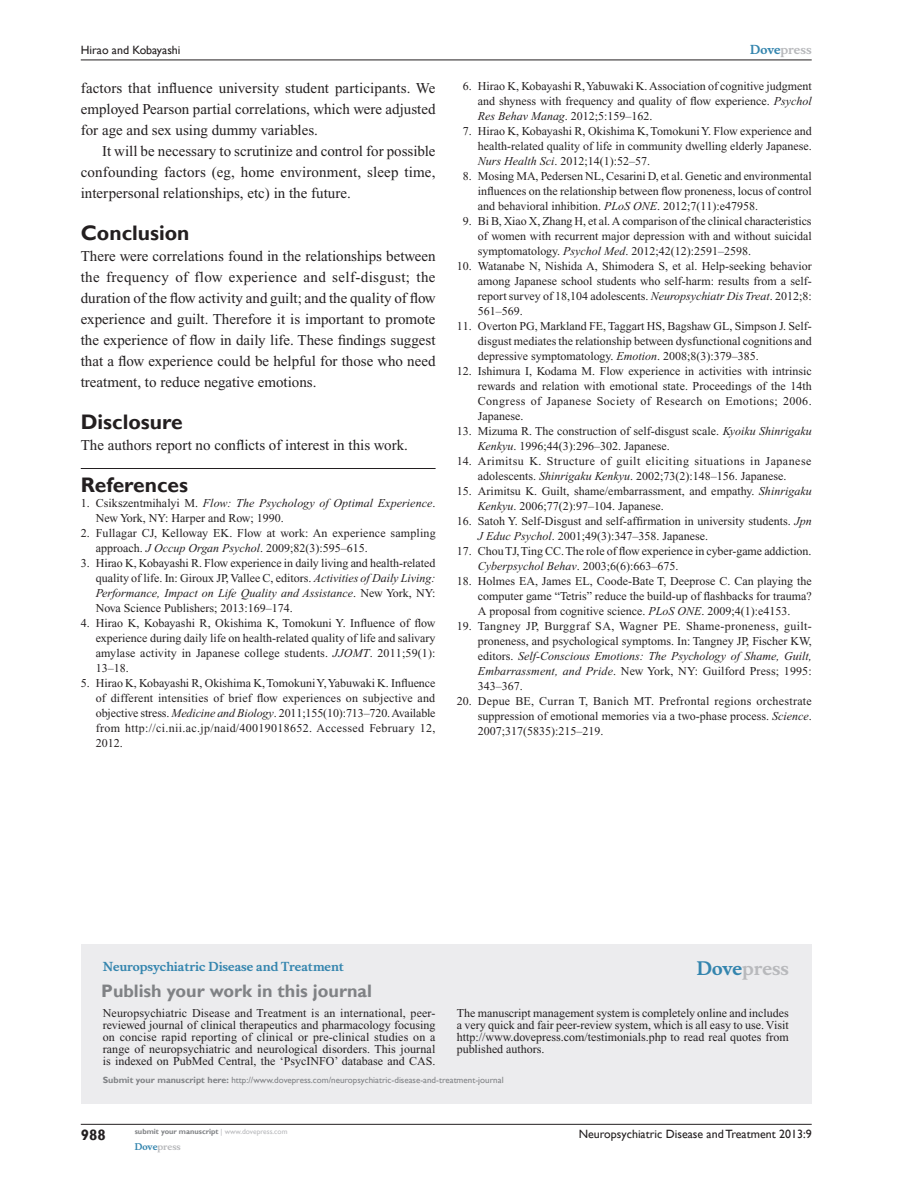
<style>
.page{position:relative;width:918px;height:1188px;background:#fff}
.page>*{position:absolute;margin:0;border:0;box-sizing:border-box;transform-origin:0 0}
.RefH{font:700 21px "Gill Sans";color:#231f20}
.PromBx-H1{font:700 18px "Gill Sans";color:#808285}
.PromBx-Brand{font:700 18px "Musee";color:#b8b9bc}
.TxF{font:15px/21px "Times New Roman";color:#231f20;text-align:justify}
.Tx{font:15px/21px "Times New Roman";color:#231f20;text-align:justify}
.t1{font:700 15px "Gill Sans";color:#231f20}
.RefNL2{font:12px/15px "Times New Roman";color:#231f20;text-align:justify}
.RefNL1{font:12px/15px "Times New Roman";letter-spacing:.01em;color:#231f20;text-align:justify}
.PromBx-Tx{font:12px/12px "Times New Roman";color:#231f20;text-align:justify}
.RefNL2-2{font:12px/15px "Times New Roman";letter-spacing:.04em;color:#231f20;text-align:center}
.t2{font:12px "Gill Sans";color:#231f20}
.PromBx-JrnlName{font:700 12px "Musee";color:#3485ae}
.t3{font:700 12px "Musee";color:#b8b9bc}
.PromBx-SubmitMssWebA{font:9px "Gill Sans";color:#808285}
.t4{font:700 9px "Musee";color:#b8b9bc}
.t5{font:700 7.5px "Gill Sans";color:#808285}
.s1{font-style:italic}
.s2{color:#3485ae}
.s3{font-weight:700}
.s4{font-weight:400;color:#b8b9bc}
</style>
<div class="page">
<div style="left:81px;top:944px;width:731px;height:159px;background:#ececee"></div>
<hr style="left:81px;top:468px;width:355px;height:1px;background:#231f20">
<hr style="left:81px;top:1124px;width:731px;height:1px;background:#231f20">
<hr style="left:81px;top:60px;width:731px;height:1px;background:#231f20">
<p class="t2" style="left:81px;top:43px;width:101px">Hirao and Kobayashi</p>
<p class="Tx" style="left:81px;top:77px;width:356px">factors that influence university student participants. We employed Pearson partial correlations, which were adjusted for age and sex using dummy variables.</p>
<p class="Tx" style="left:81px;top:140px;width:356px;text-indent:21px">It will be necessary to scrutinize and control for possible confounding factors (eg, home environment, sleep time, interpersonal relationships, etc) in the future.</p>
<h1 class="RefH" style="left:81px;top:220px;width:110px">Conclusion</h1>
<p class="TxF" style="left:81px;top:245px;width:357px">There were correlations found in the relationships between the frequency of flow experience and self-disgust; the duration of the flow activity and guilt; and the quality of flow experience and guilt. Therefore it is important to promote the experience of flow in daily life. These findings suggest that a flow experience could be helpful for those who need treatment, to reduce negative emotions.</p>
<h1 class="RefH" style="left:81px;top:409px;width:103px">Disclosure</h1>
<p class="TxF" style="left:81px;top:434px;width:329px">The authors report no conflicts of interest in this work.</p>
<p class="RefH" style="left:81px;top:472px;width:109px">References</p>
<p class="RefNL1" style="left:96px;top:495px;width:341px;text-indent:-15px">1. Csikszentmihalyi M. <span class="s1">Flow: The Psychology of Optimal Experience</span>.<br>New York, NY: Harper and Row; 1990.</p>
<p class="RefNL1" style="left:96px;top:525px;width:341px;text-indent:-15px">2. Fullagar CJ, Kelloway EK. Flow at work: An experience sampling approach. <span class="s1">J Occup Organ Psychol</span>. 2009;82(3):595–615.</p>
<p class="RefNL1" style="left:96px;top:555px;width:341px;text-indent:-15px">3. Hirao K, Kobayashi R. Flow experience in daily living and health-related quality of life. In: Giroux JP, Vallee C, editors. <span class="s1">Activities of Daily Living:<br>Performance, Impact on Life Quality and Assistance</span>. New York, NY:<br>Nova Science Publishers; 2013:169–174.</p>
<p class="RefNL1" style="left:96px;top:615px;width:341px;text-indent:-15px">4. Hirao K, Kobayashi R, Okishima K, Tomokuni Y. Influence of flow experience during daily life on health-related quality of life and salivary amylase activity in Japanese college students. <span class="s1">JJOMT</span>. 2011;59(1):<br>13–18.</p>
<p class="RefNL1" style="left:96px;top:675px;width:341px;text-indent:-15px">5. Hirao K, Kobayashi R, Okishima K, Tomokuni Y, Yabuwaki K. Influence of different intensities of brief flow experiences on subjective and objective stress. <span class="s1">Medicine and Biology</span>. 2011;155(10):713–720. Available from http://ci.nii.ac.jp/naid/40019018652. Accessed February 12, 2012.</p>
<p class="t3" style="left:750px;top:43px;width:63px"><span class="s2">Dove</span>press</p>
<p class="RefNL2" style="left:478px;top:79px;width:335px;text-indent:-15px">6. Hirao K, Kobayashi R, Yabuwaki K. Association of cognitive judgment and shyness with frequency and quality of flow experience. <span class="s1">Psychol Res Behav Manag</span>. 2012;5:159–162.</p>
<p class="RefNL2" style="left:478px;top:124px;width:335px;text-indent:-15px">7. Hirao K, Kobayashi R, Okishima K, Tomokuni Y. Flow experience and health-related quality of life in community dwelling elderly Japanese.<br><span class="s1">Nurs Health Sci</span>. 2012;14(1):52–57.</p>
<p class="RefNL2" style="left:478px;top:169px;width:335px;text-indent:-15px">8. Mosing MA, Pedersen NL, Cesarini D, et al. Genetic and environmental influences on the relationship between flow proneness, locus of control and behavioral inhibition. <span class="s1">PLoS ONE</span>. 2012;7(11):e47958.</p>
<p class="RefNL2" style="left:478px;top:214px;width:335px;text-indent:-15px">9. Bi B, Xiao X, Zhang H, et al. A comparison of the clinical characteristics of women with recurrent major depression with and without suicidal symptomatology. <span class="s1">Psychol Med</span>. 2012;42(12):2591–2598.</p>
<p class="RefNL2" style="left:478px;top:259px;width:335px;text-indent:-21px">10. Watanabe N, Nishida A, Shimodera S, et al. Help-seeking behavior among Japanese school students who self-harm: results from a self&shy;report survey of 18,104 adolescents. <span class="s1">Neuropsychiatr Dis Treat</span>. 2012;8:<br>561–569.</p>
<p class="RefNL2" style="left:478px;top:319px;width:335px;text-indent:-21px">11. Overton PG, Markland FE, Taggart HS, Bagshaw GL, Simpson J. Self&shy;disgust mediates the relationship between dysfunctional cognitions and depressive symptomatology. <span class="s1">Emotion</span>. 2008;8(3):379–385.</p>
<p class="RefNL2" style="left:478px;top:364px;width:335px;text-indent:-21px">12. Ishimura I, Kodama M. Flow experience in activities with intrinsic rewards and relation with emotional state. Proceedings of the 14th Congress of Japanese Society of Research on Emotions; 2006.<br>Japanese.</p>
<p class="RefNL2" style="left:478px;top:424px;width:335px;text-indent:-21px">13. Mizuma R. The construction of self-disgust scale. <span class="s1">Kyoiku Shinrigaku<br>Kenkyu</span>. 1996;44(3):296–302. Japanese.</p>
<p class="RefNL2-2" style="left:457px;top:454px;width:356px">14. Arimitsu K. Structure of guilt eliciting situations in Japanese adolescents. <span class="s1">Shinrigaku Kenkyu</span>. 2002;73(2):148–156. Japanese.</p>
<p class="RefNL2" style="left:478px;top:484px;width:335px;text-indent:-21px">15. Arimitsu K. Guilt, shame/embarrassment, and empathy. <span class="s1">Shinrigaku<br>Kenkyu</span>. 2006;77(2):97–104. Japanese.</p>
<p class="RefNL2" style="left:478px;top:514px;width:335px;text-indent:-21px">16. Satoh Y. Self-Disgust and self-affirmation in university students. <span class="s1">Jpn<br>J Educ Psychol</span>. 2001;49(3):347–358. Japanese.</p>
<p class="RefNL2" style="left:478px;top:544px;width:335px;text-indent:-21px">17. Chou TJ, Ting CC. The role of flow experience in cyber-game addiction.<br><span class="s1">Cyberpsychol Behav</span>. 2003;6(6):663–675.</p>
<p class="RefNL2" style="left:478px;top:574px;width:335px;text-indent:-21px">18. Holmes EA, James EL, Coode-Bate T, Deeprose C. Can playing the computer game “Tetris” reduce the build-up of flashbacks for trauma?<br>A proposal from cognitive science. <span class="s1">PLoS ONE</span>. 2009;4(1):e4153.</p>
<p class="RefNL2" style="left:478px;top:619px;width:335px;text-indent:-21px">19. Tangney JP, Burggraf SA, Wagner PE. Shame-proneness, guilt&shy;proneness, and psychological symptoms. In: Tangney JP, Fischer KW, editors. <span class="s1">Self-Conscious Emotions: The Psychology of Shame, Guilt, Embarrassment, and Pride</span>. New York, NY: Guilford Press; 1995:<br>343–367.</p>
<p class="RefNL2" style="left:478px;top:694px;width:336px;text-indent:-21px">20. Depue BE, Curran T, Banich MT. Prefrontal regions orchestrate suppression of emotional memories via a two-phase process. <span class="s1">Science</span>.<br>2007;317(5835):215–219.</p>
<p class="PromBx-JrnlName" style="left:103px;top:959px;width:243px">Neuropsychiatric Disease and Treatment</p>
<p class="PromBx-H1" style="left:101px;top:980px;width:272px">Publish your work in this journal</p>
<p class="PromBx-Brand" style="left:697px;top:958px;width:94px"><span class="s2">Dove</span>press</p>
<p class="PromBx-Tx" style="left:103px;top:1007px;width:334px">Neuropsychiatric Disease and Treatment is an international, peer&shy;reviewed journal of clinical therapeutics and pharmacology focusing on concise rapid reporting of clinical or pre-clinical studies on a range of neuropsychiatric and neurological disorders. This journal is indexed on PubMed Central, the ‘PsycINFO’ database and CAS.</p>
<p class="PromBx-Tx" style="left:457px;top:1007px;width:333px">The manuscript management system is completely online and includes a very quick and fair peer-review system, which is all easy to use. Visit http://www.dovepress.com/testimonials.php to read real quotes from published authors.</p>
<p class="PromBx-SubmitMssWebA" style="left:103px;top:1075px;width:402px"><span class="s3">Submit your manuscript here:</span> http://www.dovepress.com/neuropsychiatric-disease-and-treatment-journal</p>
<p class="t1" style="left:81px;top:1126px;width:26px">988</p>
<p class="t5" style="left:135px;top:1127px;width:154px">submit your manuscript <span class="s4">| www.dovepress.com</span></p>
<p class="t4" style="left:135px;top:1141px;width:48px"><span class="s2">Dove</span>press</p>
<p class="t2" style="left:579px;top:1127px;width:235px">Neuropsychiatric Disease and Treatment 2013:9</p>
</div>
